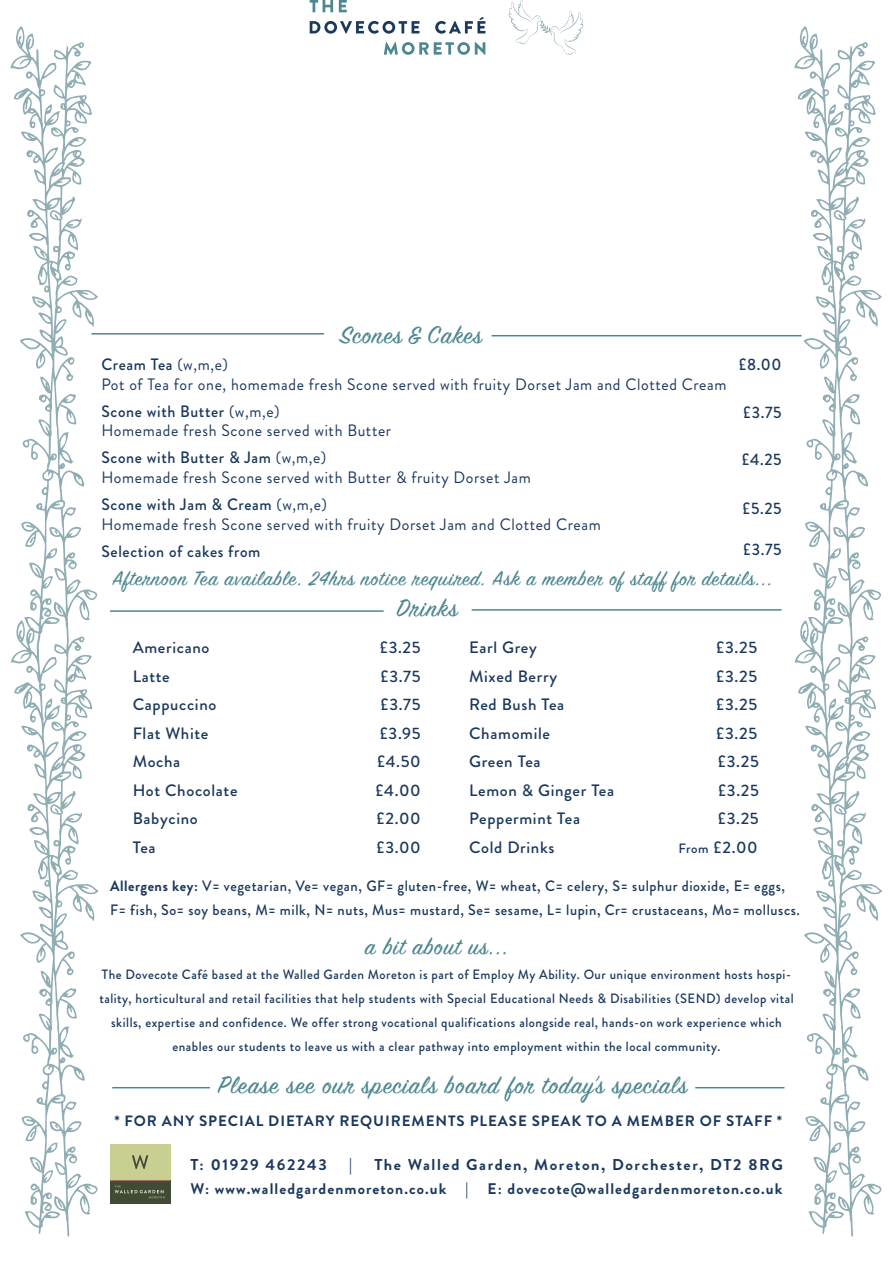
<style>
.page{position:relative;width:893px;height:1263px;background:#fff}
.page>*{position:absolute;margin:0;border:0;box-sizing:border-box;transform-origin:0 0}
.t1{font:27px "Sign Painter House Script";letter-spacing:.04em;color:#4d878f}
.t2{font:25.5px "Sign Painter House Script";letter-spacing:.04em;color:#4d878f}
.t3{font:22.5px "Sign Painter House Script";letter-spacing:.04em;color:#4d878f}
.t4{font:500 16.5px "Brandon Grotesque";letter-spacing:.04em;color:#1b385d}
.t5{font:16.5px "Brandon Grotesque";letter-spacing:.04em;color:#1b385d;scale:.96 1}
.t6{font:500 16.5px "Brandon Grotesque";letter-spacing:.04em;color:#1b385d;scale:.96 1}
.t7{font:700 15.75px "Brandon Grotesque";letter-spacing:.1em;color:#1b385d}
.t8{font:700 15.3px "Brandon Grotesque";letter-spacing:.07em;color:#1b385d}
.t9{font:500 15px "Brandon Grotesque";letter-spacing:.04em;color:#1b385d;scale:.96 1}
.t10{font:700 15px "Brandon Grotesque";letter-spacing:.06em;color:#1b385d}
.t11{font:500 13.5px/24px "Brandon Grotesque";letter-spacing:.04em;color:#1b385d;text-align:center;scale:.96 1}
.s1{font-weight:400}
.s2{font-size:13.5px}
.s3{font-weight:700}
</style>
<div class="page">
<svg style="left:11px;top:26px;width:88px;height:1211px"></svg>
<svg style="left:794px;top:26px;width:88px;height:1211px"></svg>
<svg style="left:310px;top:0;width:23px;height:12px"></svg>
<svg style="left:339px;top:0;width:8px;height:12px"></svg>
<svg style="left:310px;top:21px;width:109px;height:13px"></svg>
<svg style="left:435px;top:17px;width:50px;height:17px"></svg>
<svg style="left:384px;top:42px;width:101px;height:13px"></svg>
<svg style="left:508px;top:0;width:75px;height:55px"></svg>
<hr style="left:91px;top:333px;width:233px;height:2px;background:#4e878e">
<hr style="left:492px;top:335px;width:309px;height:1px;background:#4e878e">
<hr style="left:110px;top:610px;width:274px;height:2px;background:#4e878e">
<hr style="left:472px;top:609px;width:310px;height:2px;background:#4e878e">
<hr style="left:112px;top:1087px;width:98px;height:1px;background:#4e878e">
<hr style="left:695px;top:1087px;width:89px;height:1px;background:#4e878e">
<div style="left:110px;top:1144px;width:60px;height:36px;background:#c8cf91"></div>
<svg style="left:132px;top:1155px;width:16px;height:14px"></svg>
<div style="left:110px;top:1180px;width:60px;height:24px;background:#414a35"></div>
<svg style="left:115px;top:1185px;width:49px;height:13px"></svg>
<hr style="left:110px;top:1180px;width:60px;height:1px;background:#a57465">
<p class="t1" style="left:340px;top:318px;width:144px">Scones &amp; Cakes</p>
<p class="t6" style="left:101px;top:353px;width:133px">Cream Tea <span class="s1">(w,m,e)</span></p>
<p class="t5" style="left:101px;top:373px;width:653px">Pot of Tea for one, homemade fresh Scone served with fruity Dorset Jam and Clotted Cream</p>
<p class="t6" style="left:101px;top:400px;width:187px">Scone with Butter <span class="s1">(w,m,e)</span></p>
<p class="t5" style="left:101px;top:419px;width:303px">Homemade fresh Scone served with Butter</p>
<p class="t6" style="left:101px;top:446px;width:236px">Scone with Butter &amp; Jam <span class="s1">(w,m,e)</span></p>
<p class="t5" style="left:101px;top:466px;width:449px">Homemade fresh Scone served with Butter &amp; fruity Dorset Jam</p>
<p class="t6" style="left:101px;top:493px;width:236px">Scone with Jam &amp; Cream <span class="s1">(w,m,e)</span></p>
<p class="t5" style="left:101px;top:513px;width:522px">Homemade fresh Scone served with fruity Dorset Jam and Clotted Cream</p>
<p class="t6" style="left:101px;top:540px;width:167px">Selection of cakes from</p>
<p class="t6" style="left:739px;top:353px;width:46px">£8.00</p>
<p class="t6" style="left:743px;top:401px;width:41px">£3.75</p>
<p class="t6" style="left:742px;top:448px;width:43px">£4.25</p>
<p class="t6" style="left:743px;top:496px;width:42px">£5.25</p>
<p class="t6" style="left:743px;top:538px;width:41px">£3.75</p>
<p class="t3" style="left:112px;top:565px;width:661px">Afternoon Tea available. 24hrs notice required. Ask a member of staff for details...</p>
<p class="t1" style="left:396px;top:591px;width:63px">Drinks</p>
<p class="t4" style="left:133px;top:636px;width:78px">Americano</p>
<p class="t4" style="left:380px;top:636px;width:42px">£3.25</p>
<p class="t4" style="left:133px;top:664px;width:39px">Latte</p>
<p class="t4" style="left:380px;top:664px;width:42px">£3.75</p>
<p class="t4" style="left:133px;top:693px;width:85px">Cappuccino</p>
<p class="t4" style="left:380px;top:693px;width:42px">£3.75</p>
<p class="t4" style="left:133px;top:721px;width:77px">Flat White</p>
<p class="t4" style="left:380px;top:721px;width:43px">£3.95</p>
<p class="t4" style="left:133px;top:750px;width:49px">Mocha</p>
<p class="t4" style="left:377px;top:750px;width:45px">£4.50</p>
<p class="t4" style="left:133px;top:778px;width:106px">Hot Chocolate</p>
<p class="t4" style="left:376px;top:778px;width:47px">£4.00</p>
<p class="t4" style="left:133px;top:807px;width:67px">Babycino</p>
<p class="t4" style="left:377px;top:807px;width:46px">£2.00</p>
<p class="t4" style="left:133px;top:835px;width:24px">Tea</p>
<p class="t4" style="left:376px;top:835px;width:46px">£3.00</p>
<p class="t4" style="left:469px;top:636px;width:69px">Earl Grey</p>
<p class="t4" style="left:716px;top:636px;width:42px">£3.25</p>
<p class="t4" style="left:469px;top:664px;width:90px">Mixed Berry</p>
<p class="t4" style="left:716px;top:664px;width:42px">£3.25</p>
<p class="t4" style="left:469px;top:693px;width:97px">Red Bush Tea</p>
<p class="t4" style="left:716px;top:693px;width:42px">£3.25</p>
<p class="t4" style="left:469px;top:721px;width:82px">Chamomile</p>
<p class="t4" style="left:716px;top:721px;width:42px">£3.25</p>
<p class="t4" style="left:469px;top:750px;width:73px">Green Tea</p>
<p class="t4" style="left:718px;top:750px;width:42px">£3.25</p>
<p class="t4" style="left:469px;top:778px;width:146px">Lemon &amp; Ginger Tea</p>
<p class="t4" style="left:718px;top:778px;width:42px">£3.25</p>
<p class="t4" style="left:469px;top:807px;width:112px">Peppermint Tea</p>
<p class="t4" style="left:718px;top:807px;width:42px">£3.25</p>
<p class="t4" style="left:469px;top:835px;width:87px">Cold Drinks</p>
<p class="t4" style="left:678px;top:835px;width:81px"><span class="s2">From</span> £2.00</p>
<p class="t9" style="left:110px;top:875px;width:705px"><span class="s3">Allergens key:</span> V= vegetarian, Ve= vegan, GF= gluten-free, W= wheat, C= celery, S= sulphur dioxide, E= eggs,</p>
<p class="t9" style="left:110px;top:899px;width:720px">F= fish, So= soy beans, M= milk, N= nuts, Mus= mustard, Se= sesame, L= lupin, Cr= crustaceans, Mo= molluscs.</p>
<p class="t2" style="left:365px;top:931px;width:145px">a bit about us...</p>
<p class="t11" style="left:99px;top:963px;width:725px">The Dovecote Café based at the Walled Garden Moreton is part of Employ My Ability. Our unique environment hosts hospi&shy;tality, horticultural and retail facilities that help students with Special Educational Needs &amp; Disabilities (SEND) develop vital skills, expertise and confidence. We offer strong vocational qualifications alongside real, hands-on work experience which enables our students to leave us with a clear pathway into employment within the local community.</p>
<p class="t1" style="left:218px;top:1068px;width:470px">Please see our specials board for today’s specials</p>
<p class="t10" style="left:114px;top:1110px;width:669px">* FOR ANY SPECIAL DIETARY REQUIREMENTS PLEASE SPEAK TO A MEMBER OF STAFF *</p>
<p class="t7" style="left:190px;top:1154px;width:138px">T: 01929 462243</p>
<p class="t7" style="left:349px;top:1154px;width:4px">|</p>
<p class="t7" style="left:374px;top:1154px;width:410px">The Walled Garden, Moreton, Dorchester, DT2 8RG</p>
<p class="t8" style="left:190px;top:1178px;width:593px">W: www.walledgardenmoreton.co.uk | E: dovecote@walledgardenmoreton.co.uk</p>
</div>
